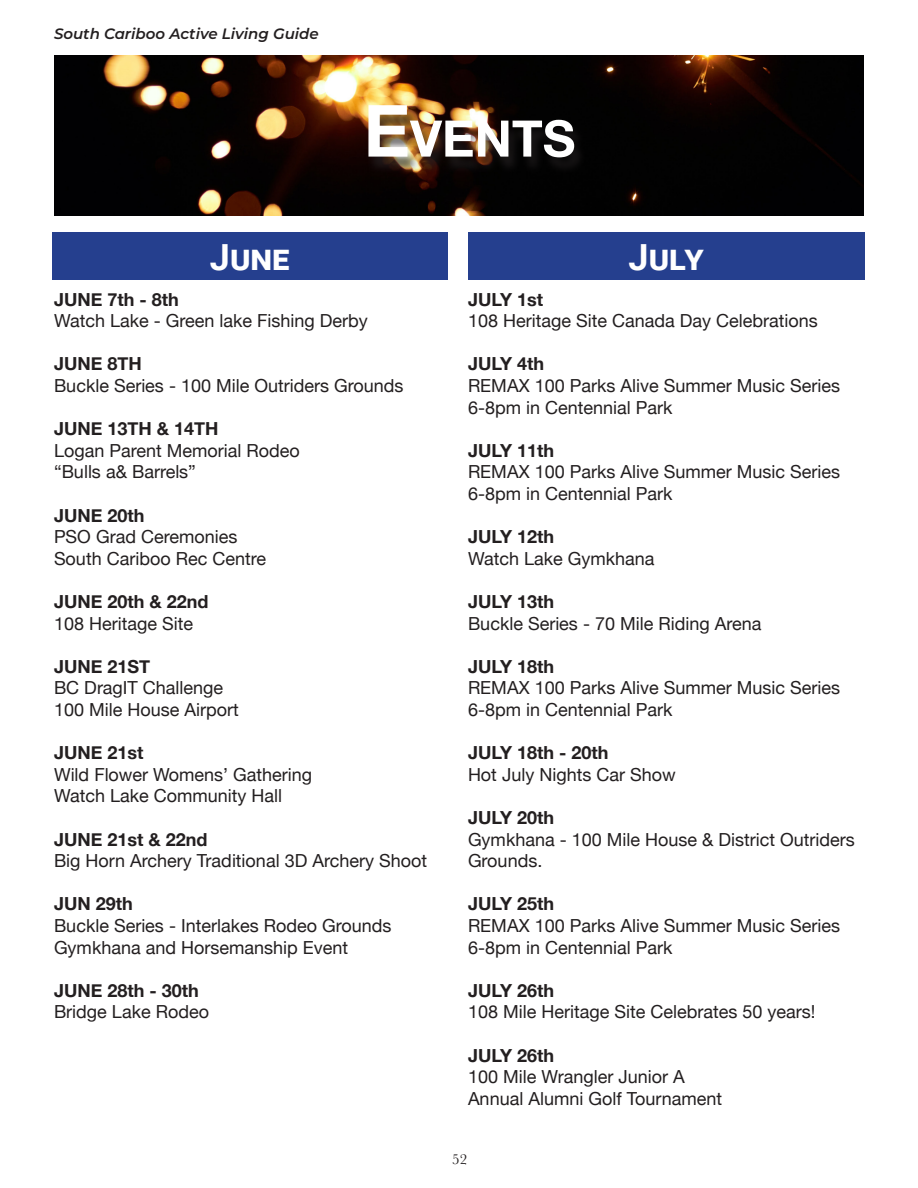
<style>
.page{position:relative;width:918px;height:1188px;background:#fff}
.page>*{position:absolute;margin:0;border:0;box-sizing:border-box;transform-origin:0 0}
.t1{font:700 50.4px "Helvetica Neue";color:#fff}
.t2{font:700 36px "Roboto";color:#fff}
.Paragraph_Style_1{font:18px/21.6px "Helvetica Neue";color:#231f20}
.Paragraph_Style_1-2{font:700 18px "Helvetica Neue";color:#231f20}
.t3{font:italic 600 15px "Montserrat";color:#231f20}
.t4{font:15px "Baskerville";color:#231f20}
.s1{font-size:72px}
</style>
<div class="page">
<img style="left:54px;top:56px;width:810px;height:160px">
<div style="left:366px;top:107px;width:222px;height:69px;background:#231f20;opacity:.75"></div>
<div style="left:468px;top:233px;width:396px;height:47px;background:#253f8e"></div>
<div style="left:52px;top:233px;width:396px;height:47px;background:#253f8e"></div>
<p class="t3" style="left:54px;top:23px;width:266px">South Cariboo Active Living Guide</p>
<p class="t1" style="left:364px;top:99px;width:213px"><span class="s1">E</span>VENTS</p>
<p class="t2" style="left:210px;top:232px;width:81px">JUNE</p>
<p class="t2" style="left:629px;top:232px;width:76px">JULY</p>
<p class="Paragraph_Style_1-2" style="left:54px;top:285px;width:126px">JUNE 7th - 8th</p>
<p class="Paragraph_Style_1" style="left:54px;top:311px;width:315px">Watch Lake - Green lake Fishing Derby</p>
<p class="Paragraph_Style_1-2" style="left:54px;top:350px;width:89px">JUNE 8TH</p>
<p class="Paragraph_Style_1" style="left:54px;top:376px;width:351px">Buckle Series - 100 Mile Outriders Grounds</p>
<p class="Paragraph_Style_1-2" style="left:54px;top:415px;width:166px">JUNE 13TH &amp; 14TH</p>
<p class="Paragraph_Style_1" style="left:54px;top:441px;width:247px">Logan Parent Memorial Rodeo</p>
<p class="Paragraph_Style_1" style="left:54px;top:462px;width:144px">“Bulls a&amp; Barrels”</p>
<p class="Paragraph_Style_1-2" style="left:54px;top:501px;width:92px">JUNE 20th</p>
<p class="Paragraph_Style_1" style="left:54px;top:527px;width:185px">PSO Grad Ceremonies</p>
<p class="Paragraph_Style_1" style="left:54px;top:549px;width:214px">South Cariboo Rec Centre</p>
<p class="Paragraph_Style_1-2" style="left:54px;top:587px;width:156px">JUNE 20th &amp; 22nd</p>
<p class="Paragraph_Style_1" style="left:54px;top:613px;width:141px">108 Heritage Site</p>
<p class="Paragraph_Style_1-2" style="left:54px;top:652px;width:98px">JUNE 21ST</p>
<p class="Paragraph_Style_1" style="left:54px;top:678px;width:171px">BC DragIT Challenge</p>
<p class="Paragraph_Style_1" style="left:54px;top:700px;width:186px">100 Mile House Airport</p>
<p class="Paragraph_Style_1-2" style="left:54px;top:739px;width:91px">JUNE 21st</p>
<p class="Paragraph_Style_1" style="left:54px;top:765px;width:260px">Wild Flower Womens’ Gathering</p>
<p class="Paragraph_Style_1" style="left:54px;top:786px;width:230px">Watch Lake Community Hall</p>
<p class="Paragraph_Style_1-2" style="left:54px;top:825px;width:155px">JUNE 21st &amp; 22nd</p>
<p class="Paragraph_Style_1" style="left:54px;top:851px;width:375px">Big Horn Archery Traditional 3D Archery Shoot</p>
<p class="Paragraph_Style_1-2" style="left:54px;top:890px;width:80px">JUN 29th</p>
<p class="Paragraph_Style_1" style="left:54px;top:916px;width:339px">Buckle Series - Interlakes Rodeo Grounds</p>
<p class="Paragraph_Style_1" style="left:54px;top:937px;width:296px">Gymkhana and Horsemanship Event</p>
<p class="Paragraph_Style_1-2" style="left:54px;top:976px;width:146px">JUNE 28th - 30th</p>
<p class="Paragraph_Style_1" style="left:54px;top:1002px;width:157px">Bridge Lake Rodeo</p>
<p class="Paragraph_Style_1-2" style="left:468px;top:285px;width:77px">JULY 1st</p>
<p class="Paragraph_Style_1" style="left:468px;top:311px;width:351px">108 Heritage Site Canada Day Celebrations</p>
<p class="Paragraph_Style_1-2" style="left:468px;top:350px;width:78px">JULY 4th</p>
<p class="Paragraph_Style_1" style="left:468px;top:376px;width:374px">REMAX 100 Parks Alive Summer Music Series</p>
<p class="Paragraph_Style_1" style="left:468px;top:397px;width:206px">6-8pm in Centennial Park</p>
<p class="Paragraph_Style_1-2" style="left:468px;top:436px;width:88px">JULY 11th</p>
<p class="Paragraph_Style_1" style="left:468px;top:462px;width:374px">REMAX 100 Parks Alive Summer Music Series</p>
<p class="Paragraph_Style_1" style="left:468px;top:484px;width:206px">6-8pm in Centennial Park</p>
<p class="Paragraph_Style_1-2" style="left:468px;top:523px;width:88px">JULY 12th</p>
<p class="Paragraph_Style_1" style="left:468px;top:549px;width:188px">Watch Lake Gymkhana</p>
<p class="Paragraph_Style_1-2" style="left:468px;top:587px;width:88px">JULY 13th</p>
<p class="Paragraph_Style_1" style="left:468px;top:613px;width:295px">Buckle Series - 70 Mile Riding Arena</p>
<p class="Paragraph_Style_1-2" style="left:468px;top:652px;width:88px">JULY 18th</p>
<p class="Paragraph_Style_1" style="left:468px;top:678px;width:374px">REMAX 100 Parks Alive Summer Music Series</p>
<p class="Paragraph_Style_1" style="left:468px;top:700px;width:206px">6-8pm in Centennial Park</p>
<p class="Paragraph_Style_1-2" style="left:468px;top:739px;width:142px">JULY 18th - 20th</p>
<p class="Paragraph_Style_1" style="left:468px;top:765px;width:209px">Hot July Nights Car Show</p>
<p class="Paragraph_Style_1-2" style="left:468px;top:803px;width:88px">JULY 20th</p>
<p class="Paragraph_Style_1" style="left:468px;top:829px;width:388px">Gymkhana - 100 Mile House &amp; District Outriders<br>Grounds.</p>
<p class="Paragraph_Style_1-2" style="left:468px;top:890px;width:88px">JULY 25th</p>
<p class="Paragraph_Style_1" style="left:468px;top:916px;width:374px">REMAX 100 Parks Alive Summer Music Series</p>
<p class="Paragraph_Style_1" style="left:468px;top:937px;width:206px">6-8pm in Centennial Park</p>
<p class="Paragraph_Style_1-2" style="left:468px;top:976px;width:88px">JULY 26th</p>
<p class="Paragraph_Style_1" style="left:468px;top:1002px;width:349px">108 Mile Heritage Site Celebrates 50 years!</p>
<p class="Paragraph_Style_1-2" style="left:468px;top:1041px;width:88px">JULY 26th</p>
<p class="Paragraph_Style_1" style="left:468px;top:1067px;width:218px">100 Mile Wrangler Junior A</p>
<p class="Paragraph_Style_1" style="left:468px;top:1089px;width:256px">Annual Alumni Golf Tournament</p>
<p class="t4" style="left:452px;top:1149px;width:16px">52</p>
</div>
